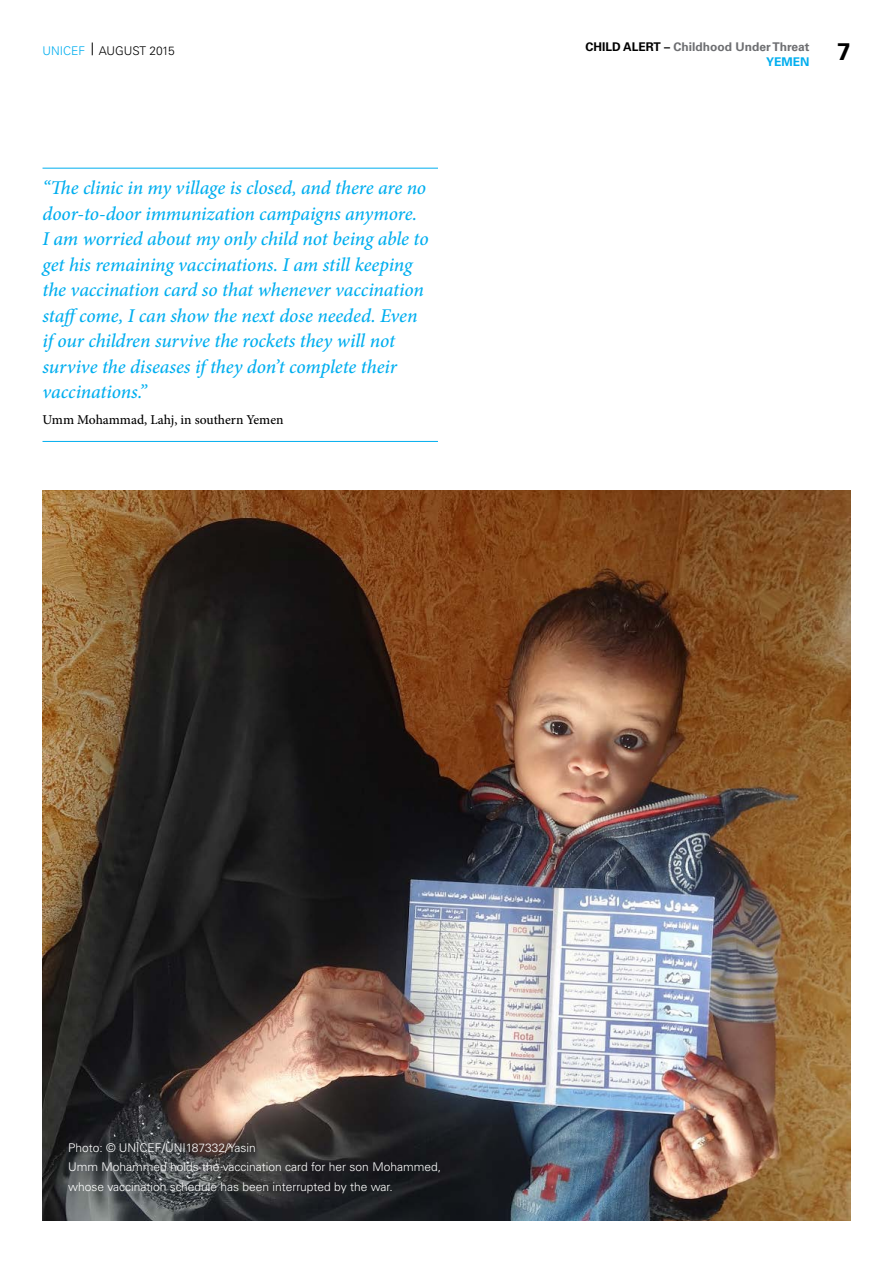
<style>
.page{position:relative;width:893px;height:1263px;background:#fff}
.page>*{position:absolute;margin:0;border:0;box-sizing:border-box;transform-origin:0 0}
.t1{font:700 24px "Univers LT Std";color:#000}
.t2{font:italic 500 19.5px/25.5px "Minion Pro";letter-spacing:-.005em;color:#00aeef}
.t3{font:500 13.5px "Minion Pro";color:#000}
.t4{font:300 12px/19.5px "Univers LT Std";color:#fff}
.t5{font:700 12px/14.4px "Univers LT Std";color:#6d6e71;text-align:right}
.t6{font:300 12px "Univers LT Std";color:#000}
.s1{color:#000}
.s2{color:#00aeef}
</style>
<div class="page">
<svg style="left:92px;top:43px;width:1px;height:12px"></svg>
<img style="left:43px;top:490px;width:807px;height:730px">
<hr style="left:43px;top:168px;width:395px;height:1px;background:#00aeef">
<hr style="left:43px;top:441px;width:395px;height:1px;background:#00aeef">
<p class="t5" style="left:585px;top:40px;width:226px"><span class="s1">CHILD ALERT –</span> Childhood Under Threat<br><span class="s2">YEMEN</span></p>
<p class="t6" style="left:43px;top:44px;width:134px"><span class="s2">UNICEF</span> AUGUST 2015</p>
<p class="t1" style="left:837px;top:37px;width:15px">7</p>
<p class="t2" style="left:43px;top:175px;width:388px">“The clinic in my village is closed, and there are no door-to-door immunization campaigns anymore.<br>I am worried about my only child not being able to get his remaining vaccinations. I am still keeping the vaccination card so that whenever vaccination staffcome, I can show the next dose needed. Even if our children survive the rockets they will not survive the diseases if they don’t complete their vaccinations.”</p>
<p class="t3" style="left:43px;top:410px;width:243px">Umm Mohammad, Lahj, in southern Yemen</p>
<p class="t4" style="left:68px;top:1137px;width:374px">Photo: © UNICEF/UNI187332/Yasin<br>Umm Mohammed holds the vaccination card for her son Mohammed, whose vaccination schedule has been interrupted by the war.</p>
</div>
